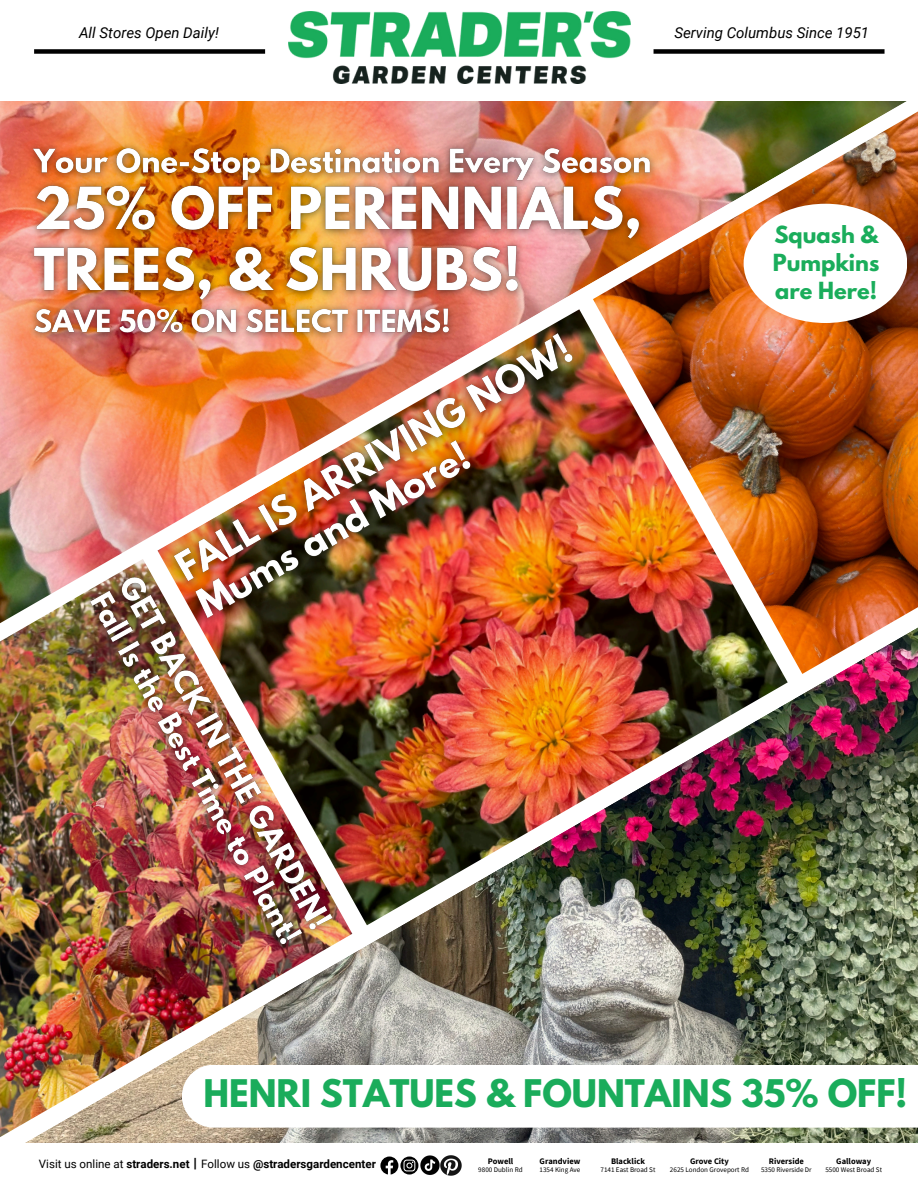
<style>
.page{position:relative;width:918px;height:1188px;background:#fff}
.page>*{position:absolute;margin:0;border:0;box-sizing:border-box;transform-origin:0 0}
.t1{font:700 33.75px "League Spartan";color:#1aac5b}
.t2{font:700 20.85px/27.9px "League Spartan";color:#1aad5b;text-align:justify}
.t3{font:italic 15px "Roboto";color:#000}
.t4{font:700 11.55px "Roboto";color:#000}
.t5{font:700 8.55px "Source Sans Pro";color:#000}
.t6{font:7.05px "Source Sans Pro";color:#000}
.s1{font-weight:400}
.s2{font-family:"Noto Sans CJ Ksc"}
</style>
<div class="page">
<img style="left:290px;top:12px;width:340px;height:27px">
<img style="left:0;top:39px;width:918px;height:545px">
<img style="left:0;top:584px;width:918px;height:559px">
<img style="left:561px;top:278px;width:260px;height:429px">
<img style="left:125px;top:527px;width:260px;height:429px">
<div style="left:744px;top:204px;width:163px;height:119px;background:#fff;border-radius:50%"></div>
<svg style="left:380px;top:1157px;width:38px;height:18px"></svg>
<img style="left:420px;top:1155px;width:41px;height:21px">
<img style="left:70px;top:555px;width:281px;height:411px">
<img style="left:150px;top:347px;width:469px;height:295px">
<svg style="left:182px;top:1065px;width:736px;height:63px"></svg>
<img style="left:21px;top:136px;width:641px;height:211px">
<p class="t3" style="left:79px;top:24px;width:141px">All Stores Open Daily!</p>
<p class="t3" style="left:675px;top:24px;width:196px">Serving Columbus Since 1951</p>
<p class="t2" style="left:773px;top:223px;width:108px">Squash &amp; Pumpkins are Here!</p>
<p class="t1" style="left:204px;top:1077px;width:705px">HENRI STATUES &amp; FOUNTAINS 35% OFF!</p>
<p class="t4" style="left:39px;top:1158px;width:339px"><span class="s1">Visit us online at</span> straders.net<span class="s2">┃</span><span class="s1">Follow us</span> @stradersgardencenter</p>
<p class="t5" style="left:540px;top:1156px;width:42px">Grandview</p>
<h1 class="t6" style="left:540px;top:1165px;width:42px">1354 King Ave</h1>
<h6 class="t5" style="left:488px;top:1156px;width:27px">Powell</h6>
<p class="t6" style="left:478px;top:1165px;width:46px">9800 Dublin Rd</p>
<p class="t5" style="left:611px;top:1156px;width:35px">Blacklick</p>
<p class="t6" style="left:601px;top:1165px;width:56px">7141 East Broad St</p>
<p class="t5" style="left:690px;top:1156px;width:40px">Grove City</p>
<p class="t6" style="left:670px;top:1165px;width:80px">2625 London Groveport Rd</p>
<p class="t5" style="left:769px;top:1156px;width:37px">Riverside</p>
<p class="t6" style="left:761px;top:1165px;width:52px">5350 Riverside Dr</p>
<p class="t5" style="left:836px;top:1156px;width:36px">Galloway</p>
<p class="t6" style="left:825px;top:1165px;width:58px">5500 West Broad St</p>
</div>
